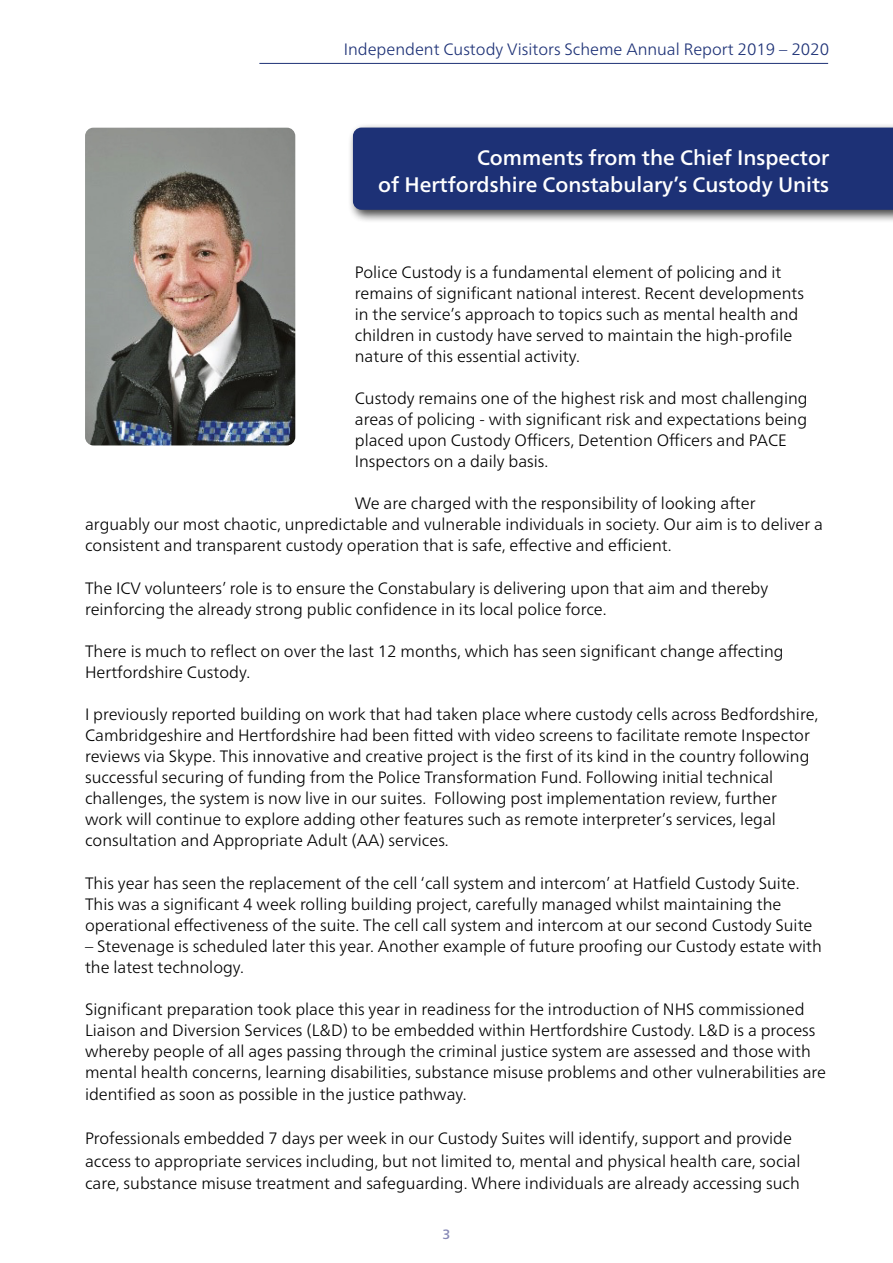
<style>
.page{position:relative;width:893px;height:1263px;background:#fff}
.page>*{position:absolute;margin:0;border:0;box-sizing:border-box;transform-origin:0 0}
.t1{font:500 21px/27px "Frutiger Neue LT Pro";color:#fff;text-align:right}
.t2{font:300 16.5px/21px "Frutiger Neue LT Pro";color:#000}
.t3{font:300 16.5px "Frutiger Neue LT Pro";color:#1d3176}
.t4{font:500 13.5px "Frutiger Neue LT Pro";color:#8587b5}
</style>
<div class="page">
<hr style="left:259px;top:63px;width:569px;height:1px;background:#1d3176">
<div style="left:348px;top:122px;width:545px;height:101px;background:#000;opacity:.75"></div>
<div style="left:353px;top:128px;width:540px;height:82px;background:#1d3176"></div>
<img style="left:85px;top:128px;width:210px;height:317px">
<p class="t3" style="left:344px;top:39px;width:487px">Independent Custody Visitors Scheme Annual Report 2019 – 2020</p>
<p class="t1" style="left:378px;top:144px;width:453px">Comments from the Chief Inspector<br>of Hertfordshire Constabulary’s Custody Units</p>
<p class="t2" style="left:355px;top:261px;width:451px">Police Custody is a fundamental element of policing and it remains of significant national interest. Recent developments in the service’s approach to topics such as mental health and children in custody have served to maintain the high-profile nature of this essential activity.</p>
<p class="t2" style="left:355px;top:388px;width:454px">Custody remains one of the highest risk and most challenging areas of policing - with significant risk and expectations being placed upon Custody Officers, Detention Officers and PACE Inspectors on a daily basis.</p>
<p class="t2" style="left:85px;top:493px;width:739px;text-indent:270px">We are charged with the responsibility of looking after arguably our most chaotic, unpredictable and vulnerable individuals in society. Our aim is to deliver a consistent and transparent custody operation that is safe, effective and efficient.</p>
<p class="t2" style="left:85px;top:577px;width:685px">The ICV volunteers’ role is to ensure the Constabulary is delivering upon that aim and thereby reinforcing the already strong public confidence in its local police force.</p>
<p class="t2" style="left:85px;top:640px;width:700px">There is much to reflect on over the last 12 months, which has seen significant change affecting<br>Hertfordshire Custody.</p>
<p class="t2" style="left:85px;top:704px;width:735px">I previously reported building on work that had taken place where custody cells across Bedfordshire, Cambridgeshire and Hertfordshire had been fitted with video screens to facilitate remote Inspector reviews via Skype. This innovative and creative project is the first of its kind in the country following successful securing of funding from the Police Transformation Fund. Following initial technical challenges, the system is now live in our suites. Following post implementation review, further work will continue to explore adding other features such as remote interpreter’s services, legal consultation and Appropriate Adult (AA) services.</p>
<p class="t2" style="left:85px;top:872px;width:729px">This year has seen the replacement of the cell ‘call system and intercom’ at Hatfield Custody Suite.<br>This was a significant 4 week rolling building project, carefully managed whilst maintaining the operational effectiveness of the suite. The cell call system and intercom at our second Custody Suite</p>
<p class="t2" style="left:85px;top:935px;width:738px">– Stevenage is scheduled later this year. Another example of future proofing our Custody estate with the latest technology.</p>
<p class="t2" style="left:85px;top:998px;width:743px">Significant preparation took place this year in readiness for the introduction of NHS commissioned Liaison and Diversion Services (L&amp;D) to be embedded within Hertfordshire Custody. L&amp;D is a process whereby people of all ages passing through the criminal justice system are assessed and those with mental health concerns, learning disabilities, substance misuse problems and other vulnerabilities are</p>
<p class="t2" style="left:85px;top:1084px;width:383px">identified as soon as possible in the justice pathway.</p>
<p class="t2" style="left:85px;top:1127px;width:717px;line-height:22.5px">Professionals embedded 7 days per week in our Custody Suites will identify, support and provide access to appropriate services including, but not limited to, mental and physical health care, social care, substance misuse treatment and safeguarding. Where individuals are already accessing such</p>
<p class="t4" style="left:442px;top:1226px;width:9px">3</p>
</div>
